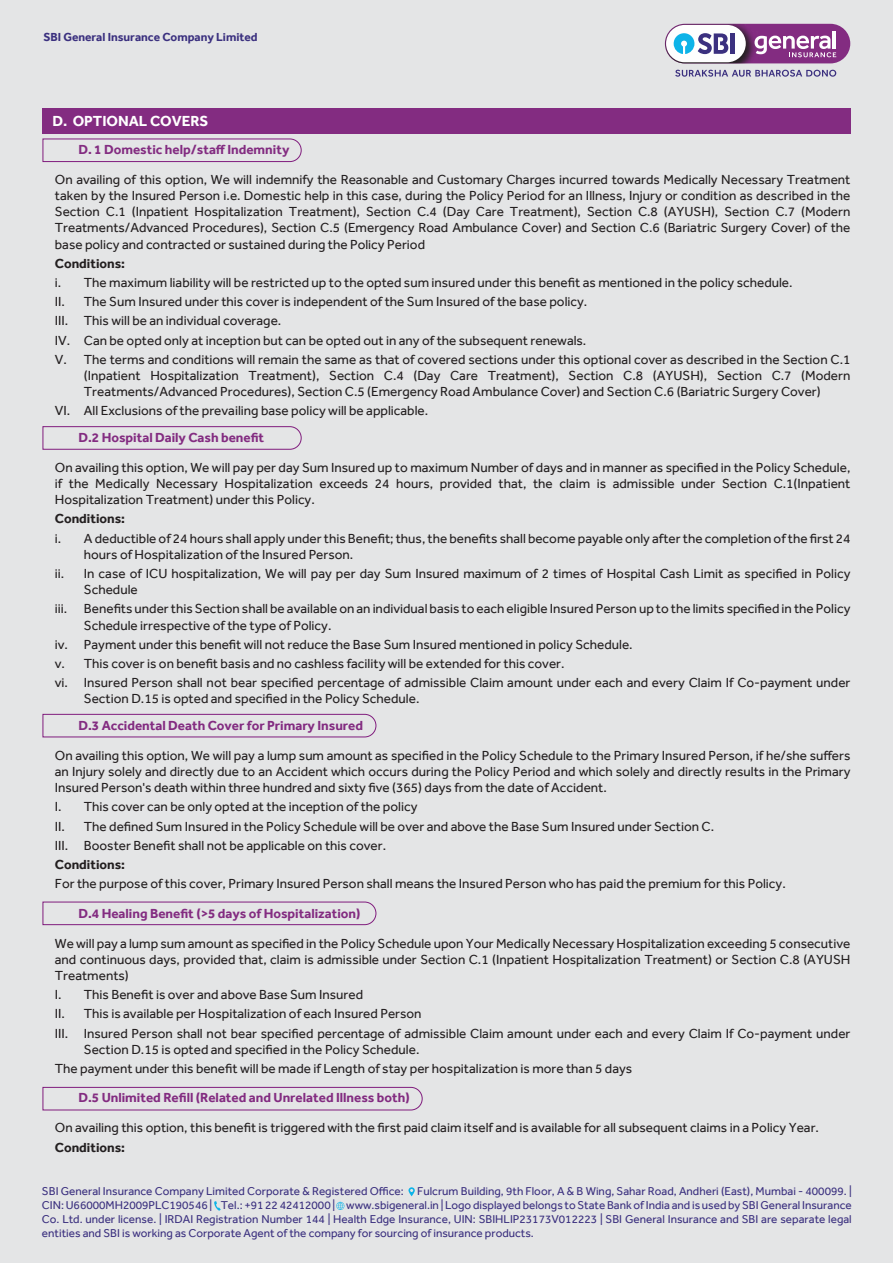
<style>
.page{position:relative;width:893px;height:1263px;background:#e4e5e6}
.page>*{position:absolute;margin:0;border:0;box-sizing:border-box;transform-origin:0 0}
.t1{font:700 15px "Effra";color:#fff}
.t2{font:13.5px/16.2px "Effra";color:#231f20}
.t3{font:700 13.5px "Effra";color:#832c81}
.t4{font:700 13.5px "Effra";color:#231f20}
.t5{font:700 12px "Effra";color:#3b307f}
.t6{font:11.7px/14.1px "Effra";color:#3b307f;text-align:justify}
</style>
<div class="page">
<div style="left:665px;top:24px;width:185px;height:39px;background:#832c81;border-radius:20px"></div>
<img style="left:665px;top:24px;width:89px;height:39px">
<div style="left:666px;top:25px;width:80px;height:37px;background:#fefefe;border-radius:19px"></div>
<svg style="left:674px;top:33px;width:54px;height:21px"></svg>
<div style="left:730px;top:33px;width:5px;height:21px;background:#3b307f"></div>
<hr style="left:833px;top:31px;width:3px;height:18px;background:#fefefe">
<svg style="left:754px;top:36px;width:82px;height:21px"></svg>
<svg style="left:675px;top:70px;width:161px;height:7px"></svg>
<svg style="left:42px;top:138px;width:260px;height:24px"></svg>
<svg style="left:42px;top:426px;width:260px;height:24px"></svg>
<svg style="left:42px;top:714px;width:335px;height:24px"></svg>
<svg style="left:42px;top:901px;width:335px;height:24px"></svg>
<svg style="left:42px;top:1086px;width:381px;height:25px"></svg>
<div style="left:43px;top:108px;width:808px;height:26px;background:#832c81"></div>
<svg style="left:408px;top:1187px;width:7px;height:9px"></svg>
<svg style="left:214px;top:1201px;width:7px;height:10px"></svg>
<svg style="left:336px;top:1202px;width:8px;height:8px"></svg>
<p class="t5" style="left:43px;top:30px;width:216px">SBI General Insurance Company Limited</p>
<p class="t1" style="left:52px;top:112px;width:158px">D. OPTIONAL COVERS</p>
<p class="t3" style="left:78px;top:141px;width:212px">D. 1 Domestic help/staff Indemnity</p>
<p class="t2" style="left:55px;top:171px;width:797px;text-align:justify">On availing of this option, We will indemnify the Reasonable and Customary Charges incurred towards Medically Necessary Treatment taken by the Insured Person i.e. Domestic help in this case, during the Policy Period for an Illness, Injury or condition as described in the Section C.1 (Inpatient Hospitalization Treatment), Section C.4 (Day Care Treatment), Section C.8 (AYUSH), Section C.7 (Modern Treatments/Advanced Procedures), Section C.5 (Emergency Road Ambulance Cover) and Section C.6 (Bariatric Surgery Cover) of the base policy and contracted or sustained during the Policy Period</p>
<p class="t4" style="left:55px;top:255px;width:72px">Conditions:</p>
<p class="t2" style="left:55px;top:273px;width:797px;line-height:19.2px">i. The maximum liability will be restricted up to the opted sum insured under this benefit as mentioned in the policy schedule.<br>II. The Sum Insured under this cover is independent of the Sum Insured of the base policy.<br>III. This will be an individual coverage.<br>IV. Can be opted only at inception but can be opted out in any of the subsequent renewals.<br>V. The terms and conditions will remain the same as that of covered sections under this optional cover as described in the Section C.1</p>
<p class="t2" style="left:84px;top:367px;width:768px">(Inpatient Hospitalization Treatment), Section C.4 (Day Care Treatment), Section C.8 (AYUSH), Section C.7 (Modern<br>Treatments/Advanced Procedures), Section C.5 (Emergency Road Ambulance Cover) and Section C.6 (Bariatric Surgery Cover)</p>
<p class="t2" style="left:55px;top:403px;width:375px">VI. All Exclusions of the prevailing base policy will be applicable.</p>
<p class="t3" style="left:78px;top:429px;width:187px">D.2 Hospital Daily Cash benefit</p>
<p class="t2" style="left:55px;top:459px;width:797px;text-align:justify">On availing this option, We will pay per day Sum Insured up to maximum Number of days and in manner as specified in the Policy Schedule, if the Medically Necessary Hospitalization exceeds 24 hours, provided that, the claim is admissible under Section C.1(Inpatient Hospitalization Treatment) under this Policy.</p>
<p class="t4" style="left:55px;top:511px;width:72px">Conditions:</p>
<p class="t2" style="left:84px;top:530px;width:768px;text-indent:-29px">i. A deductible of 24 hours shall apply under this Benefit; thus, the benefits shall become payable only after the completion of the first 24 hours of Hospitalization of the Insured Person.</p>
<p class="t2" style="left:84px;top:565px;width:768px;text-indent:-29px">ii. In case of ICU hospitalization, We will pay per day Sum Insured maximum of 2 times of Hospital Cash Limit as specified in Policy<br>Schedule</p>
<p class="t2" style="left:84px;top:601px;width:768px;text-indent:-29px">iii. Benefits under this Section shall be available on an individual basis to each eligible Insured Person up to the limits specified in the Policy<br>Schedule irrespective of the type of Policy.</p>
<p class="t2" style="left:55px;top:634px;width:797px;line-height:19.2px">iv. Payment under this benefit will not reduce the Base Sum Insured mentioned in policy Schedule.<br>v. This cover is on benefit basis and no cashless facility will be extended for this cover.<br>vi. Insured Person shall not bear specified percentage of admissible Claim amount under each and every Claim If Co-payment under</p>
<p class="t2" style="left:84px;top:691px;width:337px">Section D.15 is opted and specified in the Policy Schedule.</p>
<p class="t3" style="left:78px;top:717px;width:286px">D.3 Accidental Death Cover for Primary Insured</p>
<p class="t2" style="left:55px;top:747px;width:797px;text-align:justify">On availing this option, We will pay a lump sum amount as specified in the Policy Schedule to the Primary Insured Person, if he/she suffers an Injury solely and directly due to an Accident which occurs during the Policy Period and which solely and directly results in the Primary Insured Person's death within three hundred and sixty five (365) days from the date of Accident.</p>
<p class="t2" style="left:55px;top:797px;width:661px;line-height:19.2px">I. This cover can be only opted at the inception of the policy<br>II. The defined Sum Insured in the Policy Schedule will be over and above the Base Sum Insured under Section C.<br>III. Booster Benefit shall not be applicable on this cover.</p>
<p class="t4" style="left:55px;top:856px;width:72px">Conditions:</p>
<p class="t2" style="left:55px;top:875px;width:732px">For the purpose of this cover, Primary Insured Person shall means the Insured Person who has paid the premium for this Policy.</p>
<p class="t3" style="left:78px;top:905px;width:284px">D.4 Healing Benefit (&gt;5 days of Hospitalization)</p>
<p class="t2" style="left:55px;top:935px;width:797px;text-align:justify">We will pay a lump sum amount as specified in the Policy Schedule upon Your Medically Necessary Hospitalization exceeding 5 consecutive and continuous days, provided that, claim is admissible under Section C.1 (Inpatient Hospitalization Treatment) or Section C.8 (AYUSH Treatments)</p>
<p class="t2" style="left:55px;top:985px;width:797px;line-height:19.2px">I. This Benefit is over and above Base Sum Insured<br>II. This is available per Hospitalization of each Insured Person<br>III. Insured Person shall not bear specified percentage of admissible Claim amount under each and every Claim If Co-payment under</p>
<p class="t2" style="left:55px;top:1039px;width:579px;line-height:19.2px;text-indent:29px">Section D.15 is opted and specified in the Policy Schedule.<br>The payment under this benefit will be made if Length of stay per hospitalization is more than 5 days</p>
<p class="t3" style="left:78px;top:1090px;width:333px">D.5 Unlimited Refill (Related and Unrelated Illness both)</p>
<p class="t2" style="left:55px;top:1120px;width:766px">On availing this option, this benefit is triggered with the first paid claim itself and is available for all subsequent claims in a Policy Year.</p>
<p class="t4" style="left:55px;top:1139px;width:72px">Conditions:</p>
<p class="t6" style="left:42px;top:1184px;width:811px">SBI General Insurance Company Limited Corporate &amp; Registered Office: Fulcrum Building, 9th Floor, A &amp; B Wing, Sahar Road, Andheri (East), Mumbai - 400099. | CIN: U66000MH2009PLC190546 | Tel.: +91 22 42412000 | www.sbigeneral.in | Logo displayed belongs to State Bank of India and is used by SBI General Insurance Co. Ltd. under license. | IRDAI Registration Number 144 | Health Edge Insurance, UIN: SBIHLIP23173V012223 | SBI General Insurance and SBI are separate legal entities and SBI is working as Corporate Agent of the company for sourcing of insurance products.</p>
</div>
